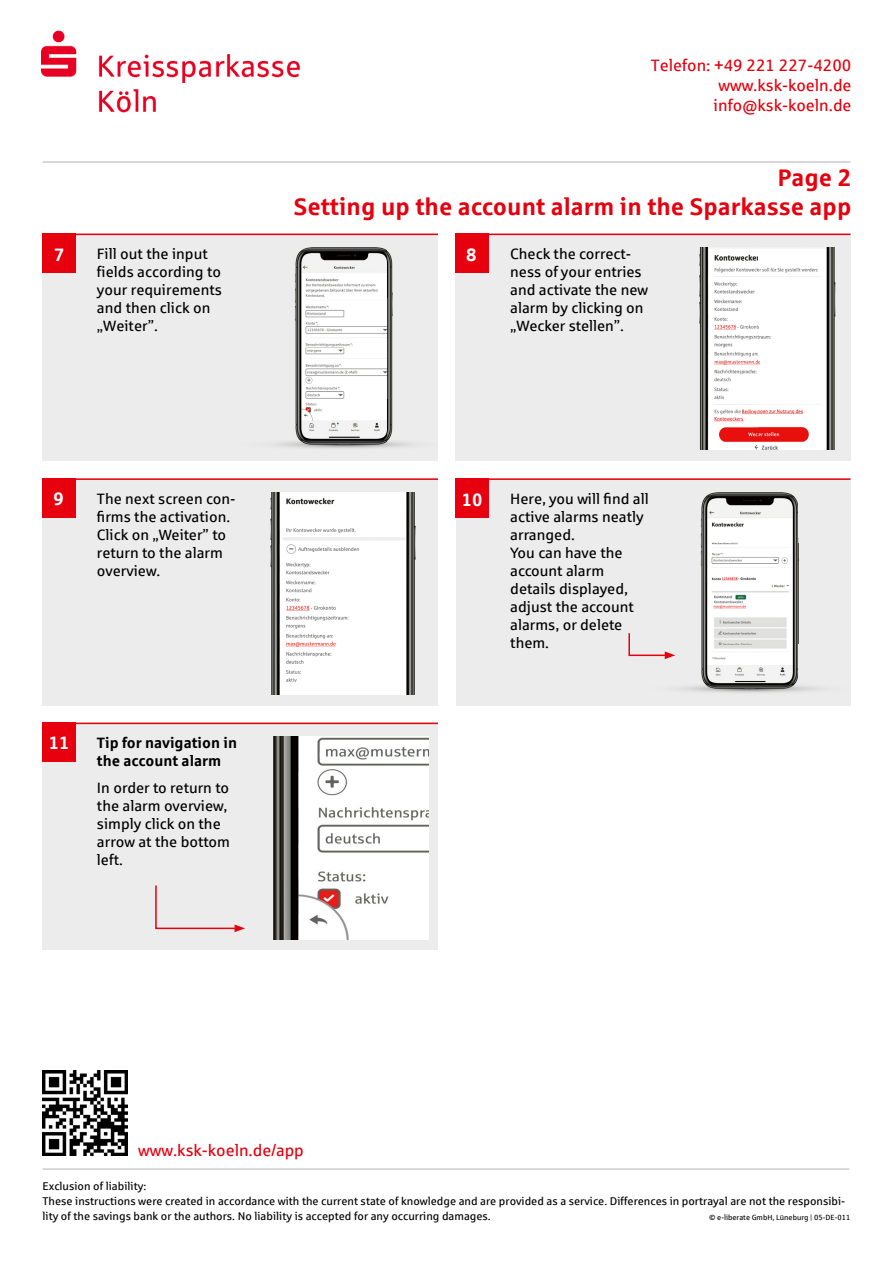
<style>
.page{position:relative;width:893px;height:1263px;background:#fff}
.page>*{position:absolute;margin:0;border:0;box-sizing:border-box;transform-origin:0 0}
.t1{font:700 24px/28.8px "Sparkasse Rg";color:#e7000e;text-align:right}
.t2{font:700 18px "Sparkasse Rg";color:#fff}
.t3{font:16.5px/19.8px "Sparkasse Rg";color:#e7000e;text-align:justify}
.t4{font:15px/18px "Sparkasse Rg";color:#000}
.t5{font:700 15px/18px "Sparkasse Rg";color:#000}
.t6{font:11.25px/15px "Sparkasse Rg";color:#000}
.t7{font:7.5px "Sparkasse Rg";color:#000}
</style>
<div class="page">
<hr style="left:43px;top:162px;width:807px;height:1px;background:#b1b4b4">
<hr style="left:43px;top:1169px;width:806px;height:1px;background:#b1b4b4">
<div style="left:43px;top:234px;width:395px;height:227px;background:#ececec"></div>
<div style="left:43px;top:478px;width:395px;height:228px;background:#ececec"></div>
<div style="left:43px;top:723px;width:395px;height:227px;background:#ececec"></div>
<div style="left:455px;top:234px;width:395px;height:227px;background:#ececec"></div>
<div style="left:455px;top:478px;width:395px;height:228px;background:#ececec"></div>
<div style="left:43px;top:478px;width:33px;height:40px;background:#e7000e"></div>
<div style="left:43px;top:723px;width:33px;height:39px;background:#e7000e"></div>
<div style="left:455px;top:478px;width:34px;height:40px;background:#e7000e"></div>
<div style="left:455px;top:234px;width:33px;height:39px;background:#e7000e"></div>
<div style="left:43px;top:234px;width:33px;height:39px;background:#e7000e"></div>
<hr style="left:58px;top:478px;width:380px;height:2px;background:#e7000e">
<hr style="left:58px;top:234px;width:380px;height:1px;background:#e7000e">
<hr style="left:60px;top:723px;width:378px;height:1px;background:#e7000e">
<hr style="left:473px;top:478px;width:377px;height:2px;background:#e7000e">
<hr style="left:473px;top:234px;width:377px;height:1px;background:#e7000e">
<img style="left:41px;top:30px;width:260px;height:83px">
<img style="left:682px;top:493px;width:135px;height:200px">
<img style="left:699px;top:248px;width:137px;height:202px">
<img style="left:273px;top:737px;width:156px;height:202px">
<img style="left:270px;top:493px;width:146px;height:202px">
<img style="left:277px;top:248px;width:135px;height:201px">
<img style="left:43px;top:1070px;width:85px;height:85px">
<svg style="left:628px;top:633px;width:47px;height:26px"></svg>
<svg style="left:155px;top:885px;width:90px;height:47px"></svg>
<p class="t3" style="left:714px;top:55px;width:139px;text-indent:-63px">Telefon: +49 221 227-4200 www.ksk-koeln.de info@ksk-koeln.de</p>
<p class="t2" style="left:54px;top:243px;width:12px">7</p>
<p class="t4" style="left:97px;top:244px;width:126px">Fill out the input fields according to your requirements and then click on „Weiter”.</p>
<h1 class="t1" style="left:294px;top:162px;width:559px">Page 2<br>Setting up the account alarm in the Sparkasse app</h1>
<p class="t2" style="left:466px;top:243px;width:12px">8</p>
<p class="t4" style="left:510px;top:244px;width:139px">Check the correct&shy;ness of your entries and activate the new alarm by clicking on „Wecker stellen”.</p>
<p class="t2" style="left:54px;top:487px;width:12px">9</p>
<p class="t4" style="left:97px;top:489px;width:140px">The next screen con&shy;firms the activation.<br>Click on „Weiter” to return to the alarm overview.</p>
<p class="t2" style="left:49px;top:731px;width:22px">11</p>
<p class="t5" style="left:97px;top:733px;width:142px">Tip for navigation in the account alarm</p>
<p class="t4" style="left:97px;top:778px;width:135px">In order to return to the alarm overview, simply click on the arrow at the bottom left.</p>
<p class="t2" style="left:462px;top:488px;width:22px">10</p>
<p class="t4" style="left:510px;top:489px;width:140px">Here, you will find all active alarms neatly arranged.<br>You can have the account alarm details displayed, adjust the account alarms, or delete them.</p>
<p class="t3" style="left:138px;top:1139px;width:167px">www.ksk-koeln.de/app</p>
<p class="t6" style="left:43px;top:1179px;width:804px">Exclusion of liability:<br>These instructions were created in accordance with the current state of knowledge and are provided as a service. Differences in portrayal are not the responsibi&shy;lity of the savings bank or the authors. No liability is accepted for any occurring damages.</p>
<p class="t7" style="left:709px;top:1213px;width:143px">© e-liberate GmbH, Lüneburg | 05-DE-011</p>
</div>
